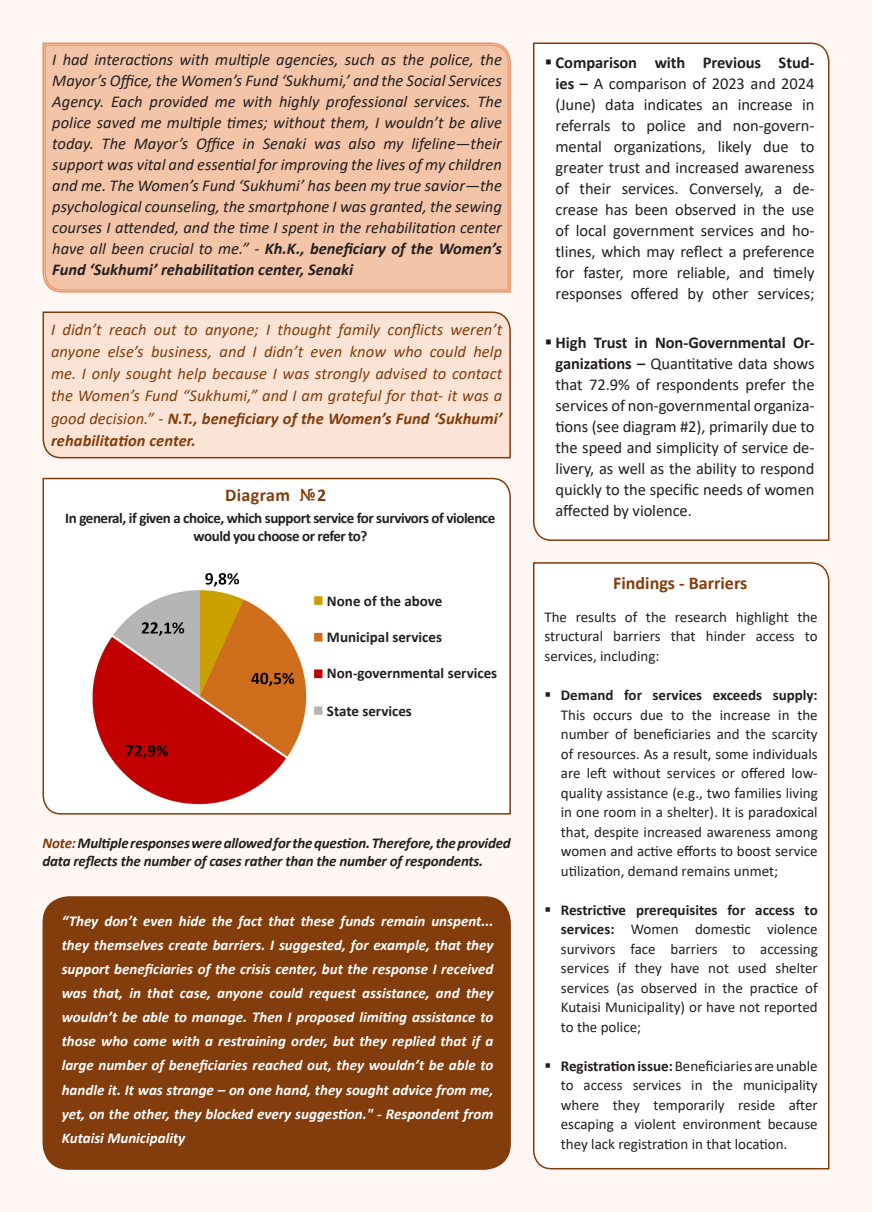
<style>
.page{position:relative;width:872px;height:1212px;background:#fef7f3}
.page>*{position:absolute;margin:0;border:0;box-sizing:border-box;transform-origin:0 0}
.t1{font:700 18px "Calibri";color:#833c0b}
.t2{font:700 18px "Calibri";letter-spacing:.02em;color:#833c0b}
.t3{font:16.5px/21px "Calibri";letter-spacing:-.005em;color:#231f20;text-align:justify}
.t4{font:italic 16.5px/21px "Calibri";color:#231f20;text-align:justify}
.t5{font:italic 16.5px/22.2px "Calibri";letter-spacing:.005em;color:#833c0b;text-align:justify}
.List_Paragraph{font:15px/19.5px "Calibri";color:#231f20;text-align:justify}
.t6{font:italic 700 15px/24.2px "Calibri";color:#fff;text-align:justify}
.t7{font:italic 700 15px/18px "Calibri";letter-spacing:-.015em;color:#231f20}
.t8{font:700 15px/18px "Calibri";letter-spacing:-.03em;color:#231f20;text-align:center}
.No_Spacing{font:15px/19.5px "Calibri";color:#231f20;text-align:justify}
.t9{font:700 15px "Calibri";color:#231f20}
.s1{font-weight:700}
.s2{font-family:"BP Gkolkhety"}
.s3{color:#833c0b}
</style>
<div class="page">
<div style="left:43px;top:897px;width:467px;height:272px;background:#833c0b;border-radius:26px"></div>
<div style="left:43px;top:896px;width:468px;height:274px;border:2px solid #833c0b;border-radius:26px"></div>
<div style="left:42px;top:311px;width:469px;height:148px;background:#fbe4d5"></div>
<div style="left:42px;top:477px;width:469px;height:338px;background:#fff"></div>
<div style="left:533px;top:42px;width:297px;height:499px;background:#fff"></div>
<div style="left:533px;top:562px;width:297px;height:608px;background:#fff"></div>
<img style="left:87px;top:566px;width:237px;height:241px">
<svg style="left:42px;top:42px;width:469px;height:251px;background:#efaf8f"></svg>
<div style="left:45px;top:45px;width:463px;height:245px;background:#f4c4a8"></div>
<svg style="left:551px;top:700px;width:15px;height:1px"></svg>
<svg style="left:551px;top:915px;width:15px;height:1px"></svg>
<svg style="left:551px;top:1071px;width:15px;height:1px"></svg>
<p class="t4" style="left:52px;top:49px;width:451px">I had interactions with multiple agencies, such as the police, the Mayor’s Office, the Women’s Fund ‘Sukhumi,’ and the Social Services Agency. Each provided me with highly professional services. The police saved me multiple times; without them, I wouldn’t be alive today. The Mayor’s Office in Senaki was also my lifeline—their support was vital and essential for improving the lives of my children and me. The Women’s Fund ‘Sukhumi’ has been my true savior—the psychological counseling, the smartphone I was granted, the sewing courses I attended, and the time I spent in the rehabilitation center have all been crucial to me.” - <span class="s1">Kh.K., beneficiary of the Women’s Fund ‘Sukhumi’ rehabilitation center, Senaki</span></p>
<p class="t5" style="left:51px;top:317px;width:453px">I didn’t reach out to anyone; I thought family conflicts weren’t anyone else’s business, and I didn’t even know who could help me. I only sought help because I was strongly advised to contact the Women’s Fund “Sukhumi,” and I am grateful for that- it was a good decision.” - <span class="s1">N.T., beneficiary of the Women’s Fund ‘Sukhumi’ rehabilitation center.</span></p>
<p class="t2" style="left:225px;top:482px;width:103px">Diagram <span class="s2">#</span>2</p>
<p class="t8" style="left:65px;top:509px;width:431px">In general, if given a choice, which support service for survivors of violence would you choose or refer to?</p>
<p class="t9" style="left:327px;top:590px;width:117px">None of the above</p>
<p class="t9" style="left:327px;top:626px;width:116px">Municipal services</p>
<p class="t9" style="left:327px;top:662px;width:172px">Non-governmental services</p>
<p class="t9" style="left:327px;top:700px;width:86px">State services</p>
<p class="t7" style="left:43px;top:833px;width:470px"><span class="s3">Note:</span> Multiple responses were allowed for the question. Therefore, the provided data reflects the number of cases rather than the number of respondents.</p>
<p class="t6" style="left:62px;top:908px;width:433px">“They don’t even hide the fact that these funds remain unspent... they themselves create barriers. I suggested, for example, that they support beneficiaries of the crisis center, but the response I received was that, in that case, anyone could request assistance, and they wouldn’t be able to manage. Then I proposed limiting assistance to those who come with a restraining order, but they replied that if a large number of beneficiaries reached out, they wouldn’t be able to handle it. It was strange – on one hand, they sought advice from me, yet, on the other, they blocked every suggestion." - Respondent from Kutaisi Municipality</p>
<p class="t3" style="left:555px;top:51px;width:260px;text-indent:-11px">▪ <span class="s1">Comparison with Previous Stud&shy;ies –</span> A comparison of 2023 and 2024 (June) data indicates an increase in referrals to police and non-govern&shy;mental organizations, likely due to greater trust and increased awareness of their services. Conversely, a de&shy;crease has been observed in the use of local government services and ho&shy;tlines, which may reflect a preference for faster, more reliable, and timely responses offered by other services;</p>
<p class="t3" style="left:555px;top:332px;width:260px;text-indent:-11px">▪ <span class="s1">High Trust in Non-Governmental Or&shy;ganizations –</span> Quantitative data shows that 72.9% of respondents prefer the services of non-governmental organiza&shy;tions (see diagram #2), primarily due to the speed and simplicity of service de&shy;livery, as well as the ability to respond quickly to the specific needs of women affected by violence.</p>
<p class="t1" style="left:613px;top:571px;width:136px">Findings - Barriers</p>
<p class="No_Spacing" style="left:544px;top:606px;width:275px">The results of the research highlight the structural barriers that hinder access to services, including:</p>
<p class="List_Paragraph" style="left:561px;top:685px;width:258px;text-indent:-16px">▪ <span class="s1">Demand for services exceeds supply:<br></span>This occurs due to the increase in the number of beneficiaries and the scarcity of resources. As a result, some individuals are left without services or offered low&shy;quality assistance (e.g., two families living in one room in a shelter). It is paradoxical that, despite increased awareness among women and active efforts to boost service utilization, demand remains unmet;</p>
<p class="List_Paragraph" style="left:561px;top:900px;width:258px;text-indent:-16px">▪ <span class="s1">Restrictive prerequisites for access to services:</span> Women domestic violence survivors face barriers to accessing services if they have not used shelter services (as observed in the practice of Kutaisi Municipality) or have not reported to the police;</p>
<p class="List_Paragraph" style="left:561px;top:1056px;width:258px;text-indent:-16px">▪ <span class="s1">Registration issue:</span> Beneficiaries are unable to access services in the municipality where they temporarily reside after escaping a violent environment because they lack registration in that location.</p>
</div>
